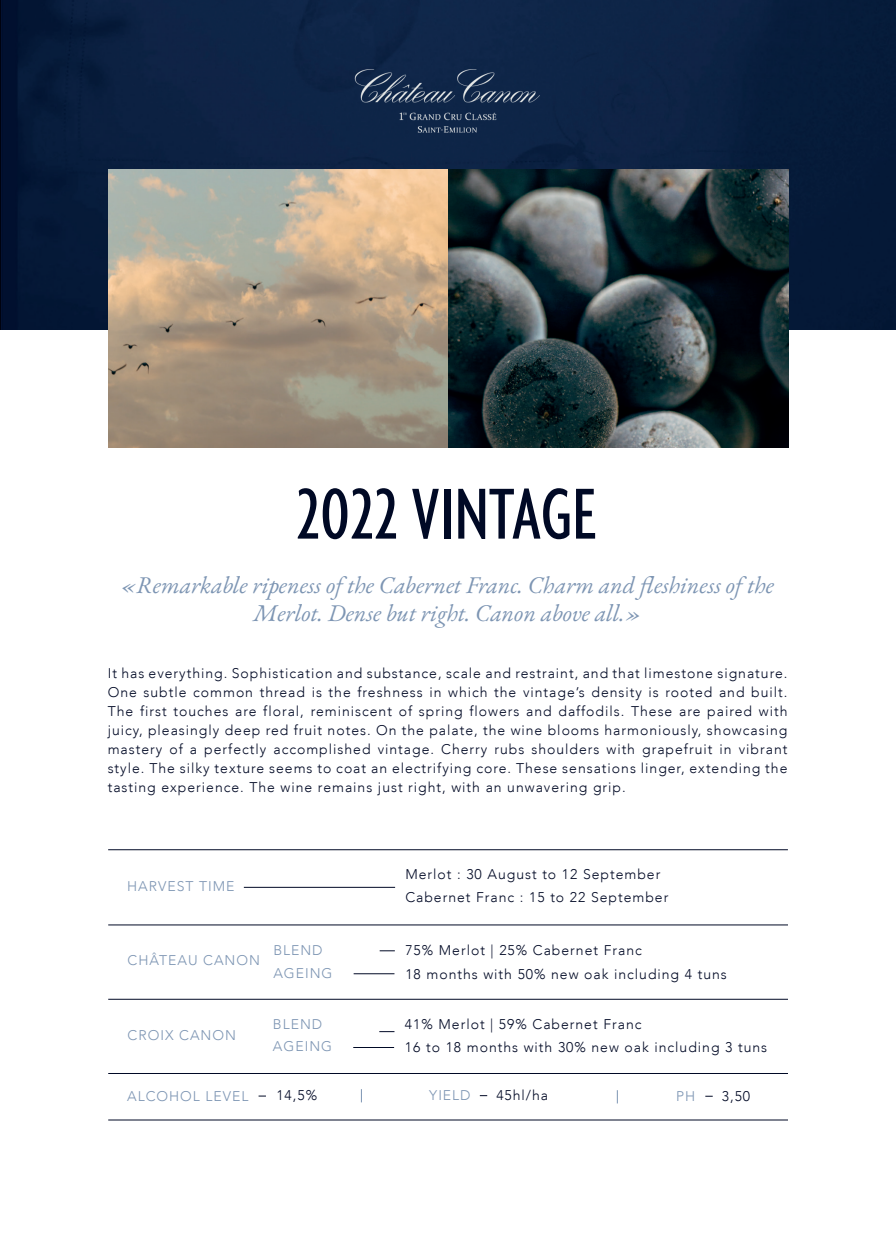
<style>
.page{position:relative;width:896px;height:1248px;background:#fff}
.page>*{position:absolute;margin:0;border:0;box-sizing:border-box;transform-origin:0 0}
.t1{font:500 extra-condensed 78px "Agenda";letter-spacing:.01em;color:#000925}
.t2{font:italic 24px/28.8px "EB Garamond";color:#7d95b3;text-align:center}
.t3{font:300 14px/19px "Avenir LT Std";letter-spacing:.07em;color:#000925}
.t4{font:300 14px/22.8px "Avenir LT Std";letter-spacing:.07em;color:#7d95b3}
</style>
<div class="page">
<img style="left:0;top:0;width:896px;height:330px">
<img style="left:350px;top:61px;width:195px;height:78px">
<hr style="left:108px;top:998px;width:680px;height:1px;background:#000925">
<hr style="left:108px;top:924px;width:680px;height:1px;background:#000925">
<svg style="left:361px;top:1089px;width:1px;height:13px"></svg>
<svg style="left:617px;top:1090px;width:1px;height:13px"></svg>
<hr style="left:108px;top:849px;width:680px;height:1px;background:#000925">
<hr style="left:108px;top:1073px;width:680px;height:1px;background:#000925">
<hr style="left:108px;top:1119px;width:680px;height:1px;background:#000925">
<hr style="left:244px;top:886px;width:151px;height:1px;background:#000925">
<hr style="left:354px;top:973px;width:40px;height:1px;background:#000925">
<svg style="left:380px;top:950px;width:15px;height:1px"></svg>
<hr style="left:353px;top:1047px;width:41px;height:1px;background:#000925">
<svg style="left:379px;top:1031px;width:15px;height:1px"></svg>
<img style="left:109px;top:169px;width:679px;height:278px">
<h1 class="t1" style="left:296px;top:470px;width:301px">2022 VINTAGE</h1>
<h2 class="t2" style="left:121px;top:570px;width:654px">«Remarkable ripeness of the Cabernet Franc. Charm and fleshiness of the<br>Merlot. Dense but right. Canon above all.»</h2>
<p class="t3" style="left:108px;top:664px;width:681px;text-align:justify">It has everything. Sophistication and substance, scale and restraint, and that limestone signature.<br>One subtle common thread is the freshness in which the vintage’s density is rooted and built.<br>The first touches are floral, reminiscent of spring flowers and daffodils. These are paired with juicy, pleasingly deep red fruit notes. On the palate, the wine blooms harmoniously, showcasing mastery of a perfectly accomplished vintage. Cherry rubs shoulders with grapefruit in vibrant style. The silky texture seems to coat an electrifying core. These sensations linger, extending the tasting experience. The wine remains just right, with an unwavering grip.</p>
<p class="t4" style="left:127px;top:874px;width:109px">HARVEST TIME</p>
<p class="t4" style="left:128px;top:949px;width:134px">CHÂTEAU CANON</p>
<p class="t4" style="left:273px;top:938px;width:61px">BLEND<br>AGEING</p>
<p class="t4" style="left:128px;top:1023px;width:110px">CROIX CANON</p>
<p class="t4" style="left:273px;top:1012px;width:61px">BLEND<br>AGEING</p>
<p class="t3" style="left:405px;top:862px;width:264px;line-height:23.4px">Merlot : 30 August to 12 September<br>Cabernet Franc : 15 to 22 September</p>
<p class="t3" style="left:405px;top:938px;width:323px;line-height:23.6px">75% Merlot | 25% Cabernet Franc<br>18 months with 50% new oak including 4 tuns</p>
<p class="t3" style="left:405px;top:1012px;width:364px;line-height:23.4px">41% Merlot | 59% Cabernet Franc<br>16 to 18 months with 30% new oak including 3 tuns</p>
<p class="t4" style="left:127px;top:1084px;width:123px">ALCOHOL LEVEL</p>
<p class="t3" style="left:276px;top:1085px;width:42px">14,5%</p>
<p class="t4" style="left:429px;top:1083px;width:43px">YIELD</p>
<p class="t3" style="left:496px;top:1085px;width:53px">45hl/ha</p>
<p class="t4" style="left:676px;top:1084px;width:21px">PH</p>
<p class="t3" style="left:722px;top:1086px;width:30px">3,50</p>
</div>
